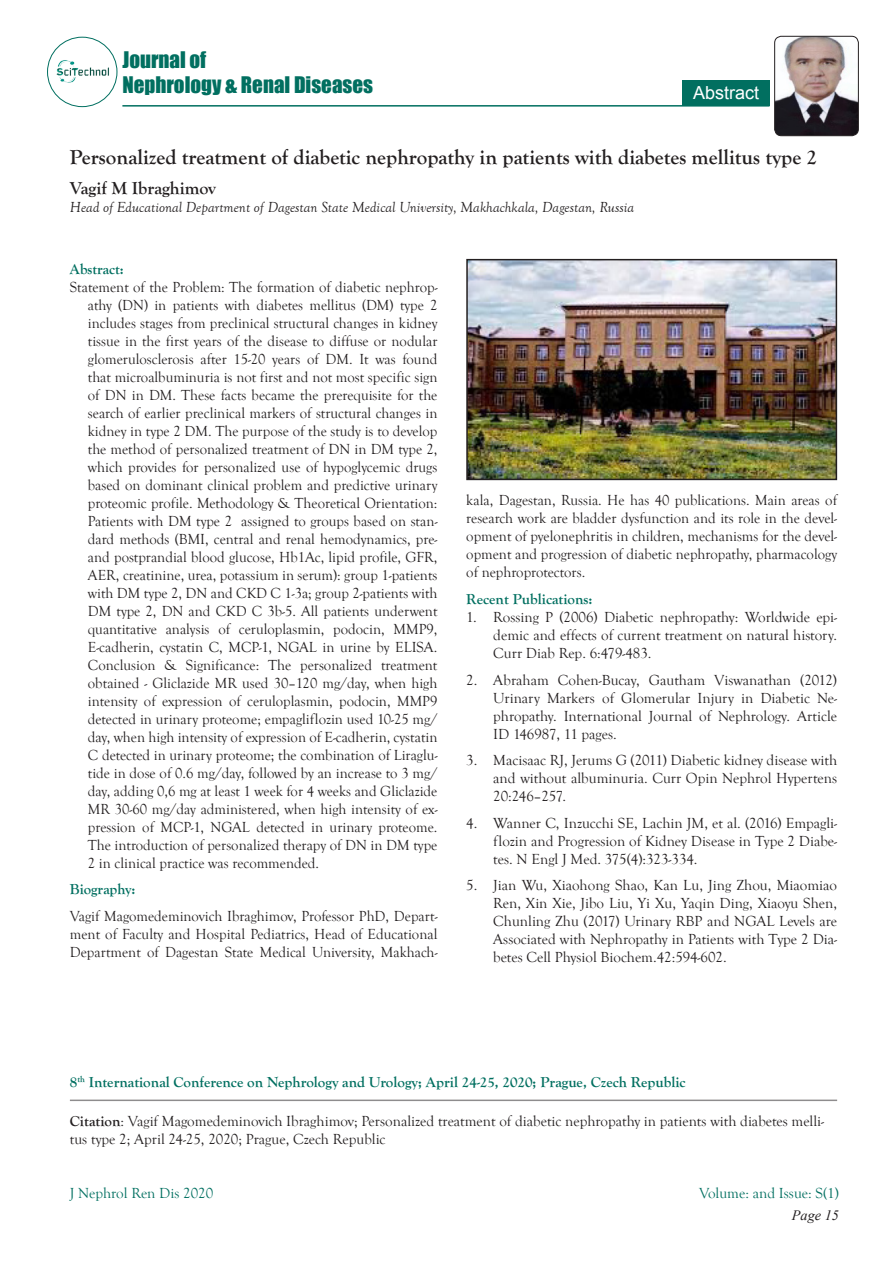
<style>
.page{position:relative;width:893px;height:1263px;background:#fff}
.page>*{position:absolute;margin:0;border:0;box-sizing:border-box;transform-origin:0 0}
.t1{font:700 21px "Goudy Old Style T";color:#231f20}
.t2{font:21px/25.2px "Impact";color:#016f60}
.t3{font:700 18px "Goudy Old Style T";color:#231f20}
.t4{font:18px "Arial";color:#fff}
.t5{font:15px/18px "Goudy Old Style T";color:#231f20;text-align:justify}
.t6{font:700 15px "Goudy Old Style T";color:#016f60}
.t7{font:italic 15px "Goudy Old Style T";color:#231f20}
.t8{font:15px "Goudy Old Style T";color:#016f60}
.t9{font:italic 14.25px "Times New Roman";color:#231f20}
.s1{font-weight:700}
</style>
<div class="page">
<div style="left:682px;top:80px;width:88px;height:25px;background:#016f60"></div>
<hr style="left:122px;top:105px;width:647px;height:2px;background:#016f60">
<img style="left:56px;top:60px;width:53px;height:23px">
<div style="left:47px;top:37px;width:70px;height:70px;border:1px solid #016f60;border-radius:50%"></div>
<img style="left:775px;top:36px;width:83px;height:100px">
<div style="left:774px;top:36px;width:85px;height:100px;border:1px solid #231f20;border-radius:7px"></div>
<hr style="left:70px;top:1099px;width:767px;height:2px;background:#231f20">
<img style="left:469px;top:262px;width:365px;height:215px">
<div style="left:466px;top:259px;width:371px;height:221px;border:2px solid #231f20"></div>
<h1 class="t2" style="left:122px;top:46px;width:252px">Journal of<br>Nephrology &amp; Renal Diseases</h1>
<p class="t4" style="left:693px;top:81px;width:68px">Abstract</p>
<p class="t1" style="left:70px;top:146px;width:749px">Personalized treatment of diabetic nephropathy in patients with diabetes mellitus type 2</p>
<p class="t3" style="left:70px;top:178px;width:148px">Vagif M Ibraghimov</p>
<p class="t7" style="left:70px;top:199px;width:566px">Head of Educational Department of Dagestan State Medical University, Makhachkala, Dagestan, Russia</p>
<p class="t6" style="left:70px;top:260px;width:55px">Abstract:</p>
<p class="t5" style="left:88px;top:278px;width:351px;text-indent:-18px">Statement of the Problem: The formation of diabetic nephrop&shy;athy (DN) in patients with diabetes mellitus (DM) type 2 includes stages from preclinical structural changes in kidney tissue in the first years of the disease to diffuse or nodular glomerulosclerosis after 15-20 years of DM. It was found that microalbuminuria is not first and not most specific sign of DN in DM. These facts became the prerequisite for the search of earlier preclinical markers of structural changes in kidney in type 2 DM. The purpose of the study is to develop the method of personalized treatment of DN in DM type 2, which provides for personalized use of hypoglycemic drugs based on dominant clinical problem and predictive urinary proteomic profile. Methodology &amp; Theoretical Orientation:<br>Patients with DM type 2 assigned to groups based on stan&shy;dard methods (BMI, central and renal hemodynamics, pre&shy;and postprandial blood glucose, Hb1Ac, lipid profile, GFR, AER, creatinine, urea, potassium in serum): group 1-patients with DM type 2, DN and CKD C 1-3a; group 2-patients with DM type 2, DN and CKD C 3b-5. All patients underwent quantitative analysis of ceruloplasmin, podocin, MMP9, E-cadherin, cystatin C, MCP-1, NGAL in urine by ELISA.<br>Conclusion &amp; Significance: The personalized treatment obtained - Gliclazide MR used 30–120 mg/day, when high intensity of expression of ceruloplasmin, podocin, MMP9 detected in urinary proteome; empagliflozin used 10-25 mg/ day, when high intensity of expression of E-cadherin, cystatin C detected in urinary proteome; the combination of Liraglu&shy;tide in dose of 0.6 mg/day, followed by an increase to 3 mg/ day, adding 0,6 mg at least 1 week for 4 weeks and Gliclazide MR 30-60 mg/day administered, when high intensity of ex&shy;pression of MCP-1, NGAL detected in urinary proteome.<br>The introduction of personalized therapy of DN in DM type 2 in clinical practice was recommended.</p>
<p class="t6" style="left:70px;top:881px;width:67px">Biography:</p>
<p class="t5" style="left:70px;top:907px;width:369px">Vagif Magomedeminovich Ibraghimov, Professor PhD, Depart&shy;ment of Faculty and Hospital Pediatrics, Head of Educational Department of Dagestan State Medical University, Makhach-</p>
<p class="t5" style="left:466px;top:492px;width:372px">kala, Dagestan, Russia. He has 40 publications. Main areas of research work are bladder dysfunction and its role in the devel&shy;opment of pyelonephritis in children, mechanisms for the devel&shy;opment and progression of diabetic nephropathy, pharmacology of nephroprotectors.</p>
<p class="t6" style="left:466px;top:591px;width:128px">Recent Publications:</p>
<p class="t5" style="left:493px;top:608px;width:345px;text-indent:-27px">1. Rossing P (2006) Diabetic nephropathy: Worldwide epi&shy;demic and effects of current treatment on natural history.<br>Curr Diab Rep. 6:479-483.</p>
<p class="t5" style="left:493px;top:671px;width:345px;text-indent:-27px">2. Abraham Cohen-Bucay, Gautham Viswanathan (2012)<br>Urinary Markers of Glomerular Injury in Diabetic Ne&shy;phropathy. International Journal of Nephrology. Article ID 146987, 11 pages.</p>
<p class="t5" style="left:493px;top:751px;width:345px;text-indent:-27px">3. Macisaac RJ, Jerums G (2011) Diabetic kidney disease with and without albuminuria. Curr Opin Nephrol Hypertens 20:246–257.</p>
<p class="t5" style="left:493px;top:814px;width:345px;text-indent:-27px">4. Wanner C, Inzucchi SE, Lachin JM, et al. (2016) Empagli&shy;flozin and Progression of Kidney Disease in Type 2 Diabe&shy;tes. N Engl J Med. 375(4):323-334.</p>
<p class="t5" style="left:493px;top:876px;width:345px;text-indent:-27px">5. Jian Wu, Xiaohong Shao, Kan Lu, Jing Zhou, Miaomiao Ren, Xin Xie, Jibo Liu, Yi Xu, Yaqin Ding, Xiaoyu Shen, Chunling Zhu (2017) Urinary RBP and NGAL Levels are Associated with Nephropathy in Patients with Type 2 Dia&shy;betes Cell Physiol Biochem.42:594-602.</p>
<p class="t6" style="left:70px;top:1074px;width:617px">8<sup>th</sup> International Conference on Nephrology and Urology; April 24-25, 2020; Prague, Czech Republic</p>
<p class="t5" style="left:70px;top:1112px;width:756px"><span class="s1">Citation</span>: Vagif Magomedeminovich Ibraghimov; Personalized treatment of diabetic nephropathy in patients with diabetes melli&shy;tus type 2; April 24-25, 2020; Prague, Czech Republic</p>
<p class="t8" style="left:70px;top:1185px;width:145px">J Nephrol Ren Dis 2020</p>
<p class="t8" style="left:699px;top:1185px;width:141px">Volume: and Issue: S(1)</p>
<p class="t9" style="left:792px;top:1206px;width:49px">Page 15</p>
</div>
